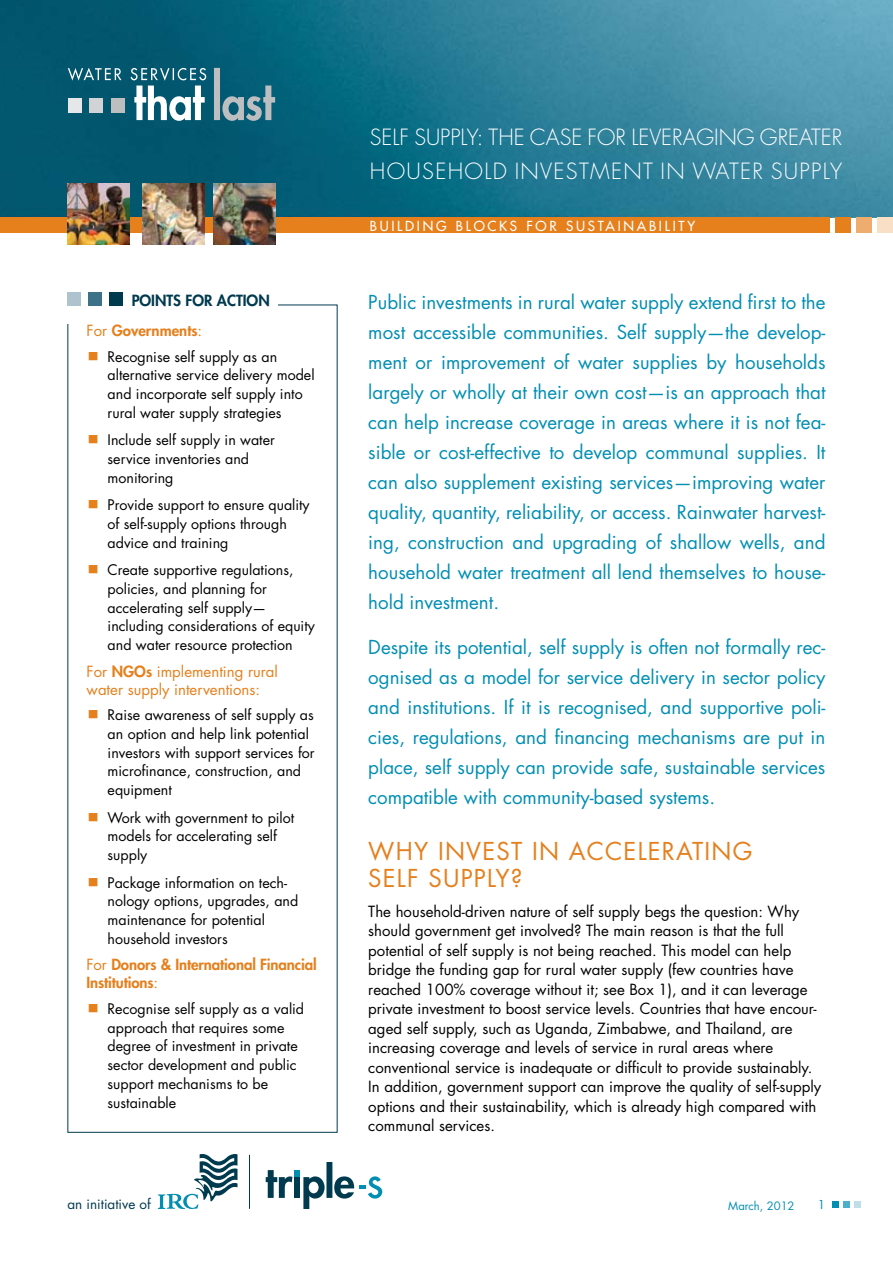
<style>
.page{position:relative;width:893px;height:1263px;background:#fff}
.page>*{position:absolute;margin:0;border:0;box-sizing:border-box;transform-origin:0 0}
.t1{font:900 40.5px "Arial";color:#e5801d}
.t2{font:24px/27px "Futura Std";letter-spacing:.05em;color:#e5801d}
.t3{font:300 21.75px/34.5px "Futura Std";color:#fff}
.t4{font:18.75px/30px "Futura Std";color:#008eb3;text-align:justify}
.t5{font:15px/19.5px "Futura Std";color:#000}
.t6{font:800 15px/18px "Futura Std";letter-spacing:-.01em;color:#e5801d}
.t7{font:15px/18px "Futura Std";color:#e5801d}
.t8{font:800 15px "Futura Std";color:#003a4f}
.t9{font:14.25px/18.8px "Futura Std";color:#000}
.t10{font:500 13.5px "Futura Std";letter-spacing:.2em;color:#fff}
.t11{font:13.5px "Futura Std";color:#003a4f}
.t12{font:12px "Futura Std";color:#008eb3}
.t13{font:11.25px "Futura Std";color:#008eb3}
.s1{font-weight:400}
.s2{font-weight:800}
</style>
<div class="page">
<div style="left:832px;top:1201px;width:7px;height:6px;background:#008eb3"></div>
<div style="left:843px;top:1201px;width:7px;height:6px;background:#4bb0cb"></div>
<div style="left:854px;top:1201px;width:7px;height:6px;background:#c0dee9"></div>
<img style="left:0;top:0;width:893px;height:217px">
<div style="left:856px;top:217px;width:16px;height:16px;background:#efac6f"></div>
<div style="left:835px;top:217px;width:16px;height:16px;background:#e5801d"></div>
<div style="left:0;top:217px;width:830px;height:16px;background:#e5801d"></div>
<div style="left:877px;top:217px;width:16px;height:16px;background:#f9dfc6"></div>
<div style="left:110px;top:292px;width:13px;height:13px;background:#003a4f"></div>
<div style="left:88px;top:292px;width:14px;height:13px;background:#3b7288"></div>
<div style="left:67px;top:292px;width:13px;height:13px;background:#afc3cf"></div>
<svg style="left:158px;top:1154px;width:80px;height:55px"></svg>
<svg style="left:266px;top:1162px;width:116px;height:47px"></svg>
<hr style="left:249px;top:1155px;width:1px;height:54px;background:#003a4f">
<svg style="left:68px;top:68px;width:138px;height:53px"></svg>
<svg style="left:214px;top:68px;width:61px;height:53px;background:#437f90"></svg>
<img style="left:68px;top:183px;width:61px;height:62px">
<img style="left:143px;top:183px;width:61px;height:61px">
<img style="left:213px;top:183px;width:62px;height:61px">
<p class="t3" style="left:370px;top:120px;width:474px">SELF SUPPLY: THE CASE FOR LEVERAGING GREATER<br>HOUSEHOLD INVESTMENT IN WATER SUPPLY</p>
<p class="t8" style="left:132px;top:290px;width:140px">POINTS FOR ACTION</p>
<p class="t6" style="left:87px;top:322px;width:117px"><span class="s1">For</span> Governments<span class="s1">:</span></p>
<h1 class="t1" style="left:87px;top:327px;width:15px">∙</h1>
<p class="t9" style="left:108px;top:347px;width:208px">Recognise self supply as an alternative service delivery model and incorporate self supply into rural water supply strategies</p>
<h1 class="t1" style="left:87px;top:410px;width:15px">∙</h1>
<p class="t9" style="left:108px;top:431px;width:169px">Include self supply in water service inventories and monitoring</p>
<h1 class="t1" style="left:87px;top:475px;width:15px">∙</h1>
<p class="t9" style="left:108px;top:496px;width:204px">Provide support to ensure quality of self-supply options through advice and training</p>
<h1 class="t1" style="left:87px;top:540px;width:15px">∙</h1>
<p class="t9" style="left:108px;top:561px;width:209px">Create supportive regulations, policies, and planning for accelerating self supply— including considerations of equity and water resource protection</p>
<p class="t7" style="left:87px;top:662px;width:193px">For <span class="s2">NGOs</span> implementing rural water supply interventions:</p>
<h1 class="t1" style="left:87px;top:685px;width:15px">∙</h1>
<p class="t9" style="left:108px;top:706px;width:209px">Raise awareness of self supply as an option and help link potential investors with support services for microfinance, construction, and equipment</p>
<h1 class="t1" style="left:87px;top:788px;width:15px">∙</h1>
<p class="t9" style="left:108px;top:808px;width:188px">Work with government to pilot models for accelerating self supply</p>
<h1 class="t1" style="left:87px;top:853px;width:15px">∙</h1>
<p class="t9" style="left:108px;top:873px;width:192px">Package information on tech&shy;nology options, upgrades, and maintenance for potential household investors</p>
<p class="t6" style="left:87px;top:956px;width:232px"><span class="s1">For</span> Donors &amp; International Financial<br>Institutions<span class="s1">:</span></p>
<h1 class="t1" style="left:87px;top:979px;width:15px">∙</h1>
<p class="t9" style="left:108px;top:999px;width:198px">Recognise self supply as a valid approach that requires some degree of investment in private sector development and public support mechanisms to be sustainable</p>
<p class="t10" style="left:370px;top:218px;width:327px">BUILDING BLOCKS FOR SUSTAINABILITY</p>
<p class="t4" style="left:368px;top:287px;width:459px">Public investments in rural water supply extend first to the most accessible communities. Self supply—the develop&shy;ment or improvement of water supplies by households largely or wholly at their own cost—is an approach that can help increase coverage in areas where it is not fea&shy;sible or cost-effective to develop communal supplies. It can also supplement existing services—improving water quality, quantity, reliability, or access. Rainwater harvest&shy;ing, construction and upgrading of shallow wells, and household water treatment all lend themselves to house&shy;hold investment.</p>
<p class="t4" style="left:368px;top:632px;width:459px">Despite its potential, self supply is often not formally rec&shy;ognised as a model for service delivery in sector policy and institutions. If it is recognised, and supportive poli&shy;cies, regulations, and financing mechanisms are put in place, self supply can provide safe, sustainable services compatible with community-based systems.</p>
<p class="t2" style="left:368px;top:838px;width:386px">WHY INVEST IN ACCELERATING<br>SELF SUPPLY?</p>
<p class="t5" style="left:368px;top:901px;width:455px">The household-driven nature of self supply begs the question: Why should government get involved? The main reason is that the full potential of self supply is not being reached. This model can help bridge the funding gap for rural water supply (few countries have reached 100% coverage without it; see Box 1), and it can leverage private investment to boost service levels. Countries that have encour&shy;aged self supply, such as Uganda, Zimbabwe, and Thailand, are increasing coverage and levels of service in rural areas where conventional service is inadequate or difficult to provide sustainably.<br>In addition, government support can improve the quality of self-supply options and their sustainability, which is already high compared with communal services.</p>
<p class="t11" style="left:67px;top:1195px;width:85px">an initiative of</p>
<p class="t13" style="left:728px;top:1198px;width:68px">March, 2012</p>
<p class="t12" style="left:818px;top:1197px;width:9px">1</p>
</div>
